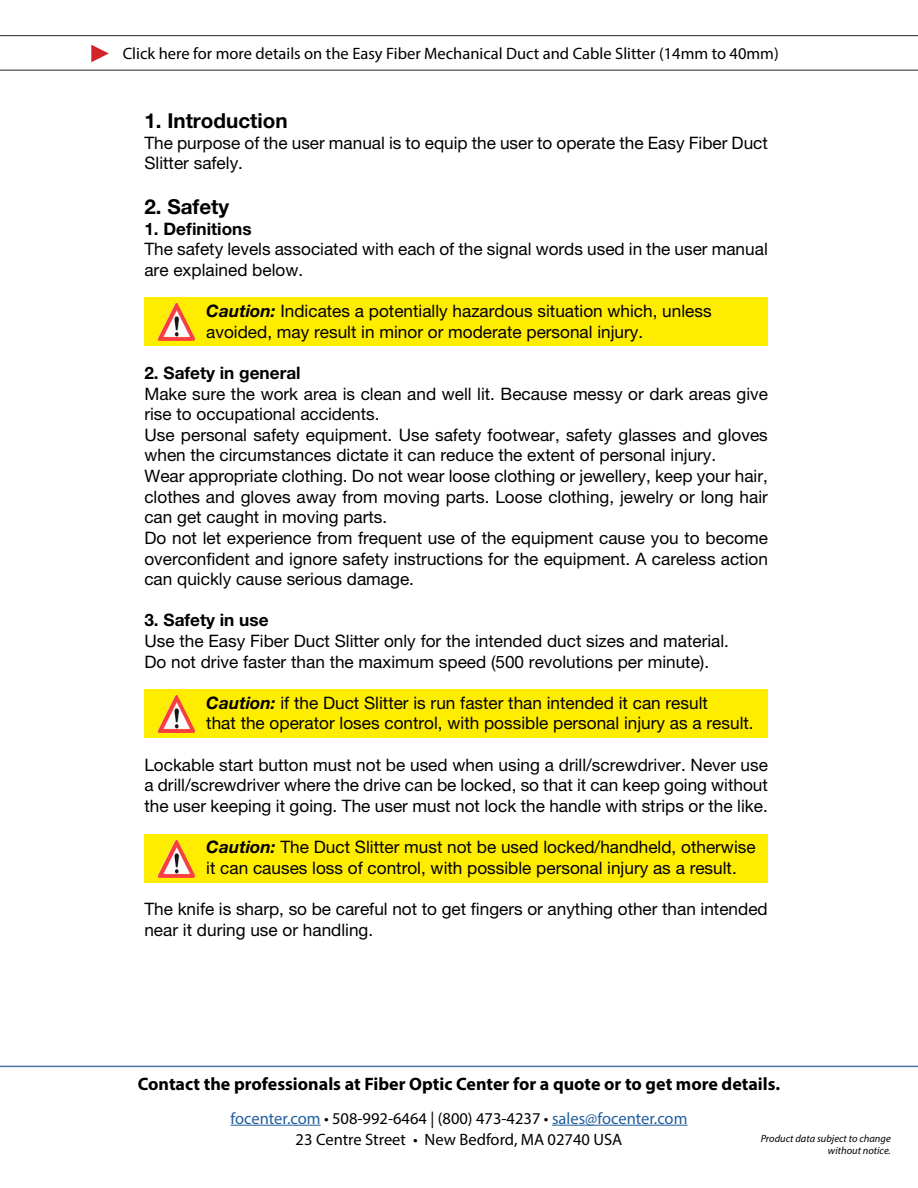
<style>
.page{position:relative;width:918px;height:1188px;background:#fff}
.page>*{position:absolute;margin:0;border:0;box-sizing:border-box;transform-origin:0 0}
.t1{font:700 20.55px "Helvetica Neue";color:#000}
.t2{font:700 18px "Myriad Pro";color:#000}
.t3{font:17.25px/20.5px "Helvetica Neue";color:#000}
.t4{font:16.5px "Myriad Pro";color:#000}
.t5{font:16.5px "Myriad Pro";color:#215e9e}
.t6{font:italic 10.5px/12.6px "Myriad Pro";color:#000;text-align:right}
.s1{font-weight:700}
.s2{font-weight:700;font-style:italic}
.s3{color:#000}
</style>
<div class="page">
<hr style="left:231px;top:1125px;width:90px;height:1px;background:#215e9e">
<hr style="left:552px;top:1125px;width:135px;height:1px;background:#215e9e">
<hr style="left:0;top:1066px;width:918px;height:1px;background:#4f70a8">
<hr style="left:0;top:70px;width:918px;height:1px;background:#262626">
<svg style="left:91px;top:45px;width:18px;height:17px"></svg>
<hr style="left:0;top:35px;width:918px;height:1px;background:#262626">
<div style="left:144px;top:298px;width:624px;height:48px;background:#ffed00"></div>
<img style="left:157px;top:303px;width:38px;height:38px">
<div style="left:144px;top:690px;width:624px;height:48px;background:#ffed00"></div>
<img style="left:157px;top:695px;width:38px;height:38px">
<div style="left:144px;top:835px;width:624px;height:48px;background:#ffed00"></div>
<img style="left:157px;top:840px;width:38px;height:38px">
<p class="t4" style="left:123px;top:43px;width:658px">Click here for more details on the Easy Fiber Mechanical Duct and Cable Slitter (14mm to 40mm)</p>
<p class="t1" style="left:144px;top:108px;width:145px">1. Introduction</p>
<p class="t3" style="left:144px;top:132px;width:625px">The purpose of the user manual is to equip the user to operate the Easy Fiber Duct<br>Slitter safely.</p>
<p class="t1" style="left:144px;top:194px;width:86px">2. Safety</p>
<p class="t3" style="left:144px;top:218px;width:625px"><span class="s1">1. Definitions<br></span>The safety levels associated with each of the signal words used in the user manual are explained below.</p>
<p class="t3" style="left:206px;top:300px;width:507px"><span class="s2">Caution:</span> Indicates a potentially hazardous situation which, unless avoided, may result in minor or moderate personal injury.</p>
<p class="t3" style="left:144px;top:362px;width:625px"><span class="s1">2. Safety in general<br></span>Make sure the work area is clean and well lit. Because messy or dark areas give rise to occupational accidents.<br>Use personal safety equipment. Use safety footwear, safety glasses and gloves when the circumstances dictate it can reduce the extent of personal injury.<br>Wear appropriate clothing. Do not wear loose clothing or jewellery, keep your hair, clothes and gloves away from moving parts. Loose clothing, jewelry or long hair can get caught in moving parts.<br>Do not let experience from frequent use of the equipment cause you to become overconfident and ignore safety instructions for the equipment. A careless action can quickly cause serious damage.</p>
<p class="t3" style="left:144px;top:610px;width:586px"><span class="s1">3. Safety in use<br></span>Use the Easy Fiber Duct Slitter only for the intended duct sizes and material.<br>Do not drive faster than the maximum speed (500 revolutions per minute).</p>
<p class="t3" style="left:206px;top:692px;width:549px"><span class="s2">Caution:</span> if the Duct Slitter is run faster than intended it can result<br>that the operator loses control, with possible personal injury as a result.</p>
<p class="t3" style="left:144px;top:754px;width:625px;text-align:justify">Lockable start button must not be used when using a drill/screwdriver. Never use a drill/screwdriver where the drive can be locked, so that it can keep going without the user keeping it going. The user must not lock the handle with strips or the like.</p>
<p class="t3" style="left:206px;top:837px;width:551px"><span class="s2">Caution:</span> The Duct Slitter must not be used locked/handheld, otherwise it can causes loss of control, with possible personal injury as a result.</p>
<p class="t3" style="left:144px;top:898px;width:625px">The knife is sharp, so be careful not to get fingers or anything other than intended near it during use or handling.</p>
<p class="t2" style="left:138px;top:1072px;width:644px">Contact the professionals at Fiber Optic Center for a quote or to get more details.</p>
<p class="t5" style="left:231px;top:1108px;width:458px">focenter.com <span class="s3">• 508-992-6464 | (800) 473-4237 •</span> sales@focenter.com</p>
<p class="t4" style="left:296px;top:1129px;width:328px">23 Centre Street • New Bedford, MA 02740 USA</p>
<p class="t6" style="left:761px;top:1132px;width:132px">Product data subject to change without notice.</p>
</div>
